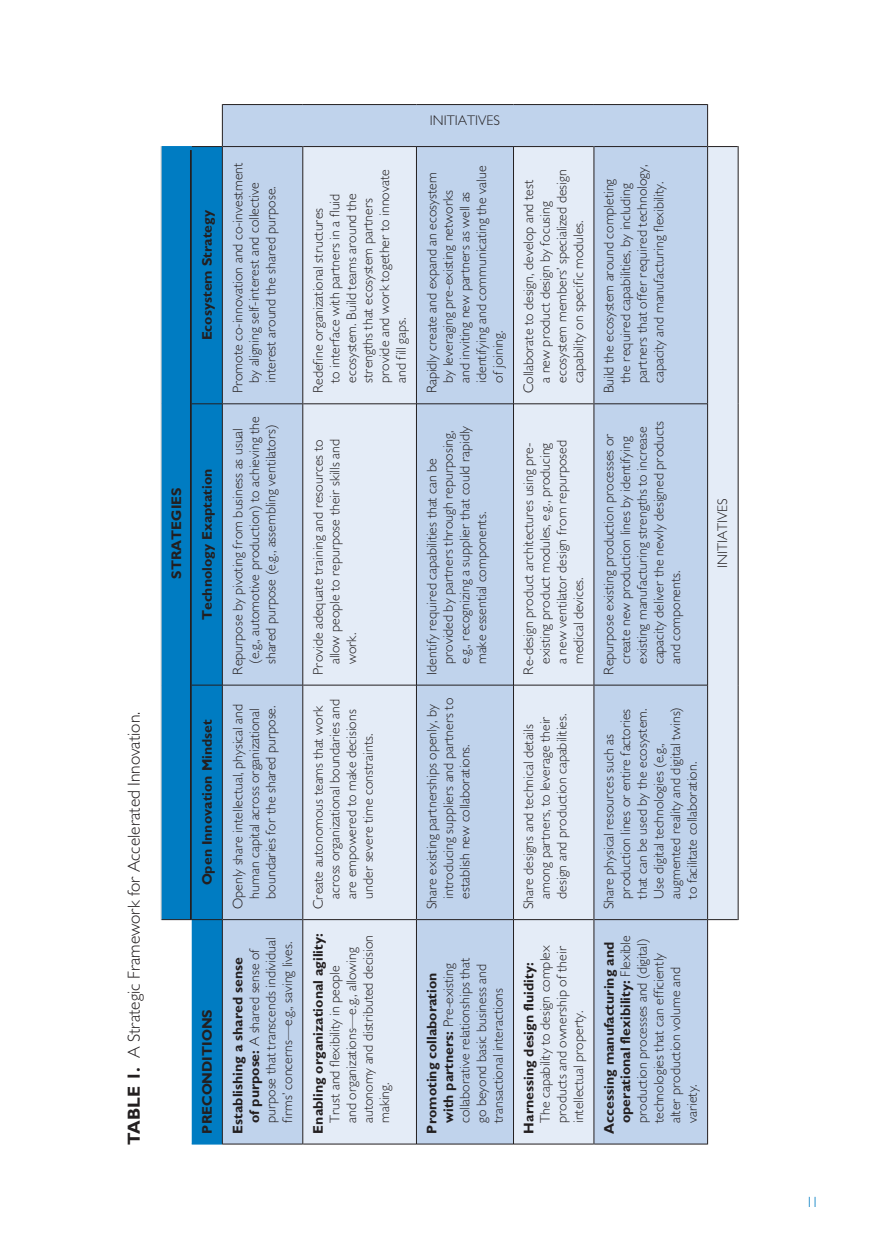
<style>
.page{position:relative;width:882px;height:1260px;background:#fff}
.page>*{position:absolute;margin:0;border:0;box-sizing:border-box;transform-origin:0 0}
.t1{font:300 17.5px "Gill Sans MT Pro";color:#231f20}
.t2{font:300 14.88px "Gill Sans MT Pro";color:#007cc2}
.t3{font:300 14px/16.6px "Gill Sans MT Pro";color:#231f20}
.t4{font:700 14px "Gill Sans MT Pro";color:#231f20}
.s1{font-weight:700}
</style>
<div class="page">
<svg style="left:161px;top:147px;width:61px;height:997px;background:#1e8bc9"></svg>
<div style="left:223px;top:105px;width:484px;height:1039px;background:#c0d3ec"></div>
<svg style="left:303px;top:147px;width:435px;height:997px;background:#d2dff0"></svg>
<hr style="left:222px;top:685px;width:1px;height:235px;background:#231f20">
<hr style="left:222px;top:404px;width:1px;height:281px;background:#231f20">
<hr style="left:222px;top:147px;width:1px;height:257px;background:#231f20">
<hr style="left:222px;top:920px;width:1px;height:224px;background:#231f20">
<hr style="left:302px;top:920px;width:1px;height:224px;background:#231f20">
<hr style="left:302px;top:685px;width:1px;height:235px;background:#231f20">
<hr style="left:302px;top:404px;width:1px;height:281px;background:#231f20">
<hr style="left:302px;top:146px;width:1px;height:258px;background:#231f20">
<hr style="left:416px;top:920px;width:1px;height:224px;background:#231f20">
<hr style="left:416px;top:685px;width:1px;height:235px;background:#231f20">
<hr style="left:416px;top:404px;width:1px;height:281px;background:#231f20">
<hr style="left:416px;top:146px;width:1px;height:258px;background:#231f20">
<hr style="left:513px;top:920px;width:1px;height:224px;background:#231f20">
<hr style="left:513px;top:685px;width:1px;height:235px;background:#231f20">
<hr style="left:513px;top:404px;width:1px;height:281px;background:#231f20">
<hr style="left:513px;top:146px;width:1px;height:258px;background:#231f20">
<hr style="left:594px;top:920px;width:1px;height:224px;background:#231f20">
<hr style="left:594px;top:685px;width:1px;height:235px;background:#231f20">
<hr style="left:594px;top:404px;width:1px;height:281px;background:#231f20">
<hr style="left:594px;top:146px;width:1px;height:258px;background:#231f20">
<hr style="left:707px;top:920px;width:1px;height:224px;background:#231f20">
<hr style="left:707px;top:685px;width:1px;height:235px;background:#231f20">
<hr style="left:707px;top:404px;width:1px;height:281px;background:#231f20">
<hr style="left:707px;top:147px;width:1px;height:257px;background:#231f20">
<hr style="left:162px;top:146px;width:30px;height:1px;background:#007cc2">
<hr style="left:192px;top:919px;width:30px;height:1px;background:#231f20">
<hr style="left:223px;top:919px;width:79px;height:1px;background:#231f20">
<hr style="left:303px;top:919px;width:113px;height:1px;background:#231f20">
<hr style="left:417px;top:919px;width:96px;height:1px;background:#231f20">
<hr style="left:514px;top:919px;width:80px;height:1px;background:#231f20">
<hr style="left:594px;top:919px;width:113px;height:1px;background:#231f20">
<hr style="left:708px;top:919px;width:30px;height:1px;background:#231f20">
<hr style="left:708px;top:146px;width:30px;height:1px;background:#231f20">
<hr style="left:738px;top:685px;width:1px;height:235px;background:#231f20">
<hr style="left:738px;top:404px;width:1px;height:281px;background:#231f20">
<hr style="left:738px;top:146px;width:1px;height:258px;background:#231f20">
<hr style="left:223px;top:685px;width:79px;height:1px;background:#231f20">
<hr style="left:303px;top:685px;width:113px;height:1px;background:#231f20">
<hr style="left:417px;top:685px;width:96px;height:1px;background:#231f20">
<hr style="left:514px;top:685px;width:80px;height:1px;background:#231f20">
<hr style="left:594px;top:685px;width:113px;height:1px;background:#231f20">
<hr style="left:192px;top:685px;width:30px;height:1px;background:#231f20">
<hr style="left:192px;top:403px;width:30px;height:1px;background:#231f20">
<hr style="left:223px;top:403px;width:79px;height:1px;background:#231f20">
<hr style="left:303px;top:403px;width:113px;height:1px;background:#231f20">
<hr style="left:417px;top:403px;width:96px;height:1px;background:#231f20">
<hr style="left:514px;top:403px;width:80px;height:1px;background:#231f20">
<hr style="left:594px;top:403px;width:113px;height:1px;background:#231f20">
<hr style="left:192px;top:146px;width:30px;height:1px;background:#231f20">
<hr style="left:192px;top:1144px;width:30px;height:1px;background:#007cc2">
<hr style="left:223px;top:1144px;width:79px;height:1px;background:#231f20">
<hr style="left:303px;top:1144px;width:113px;height:1px;background:#231f20">
<hr style="left:417px;top:1144px;width:96px;height:1px;background:#231f20">
<hr style="left:514px;top:1144px;width:80px;height:1px;background:#231f20">
<hr style="left:594px;top:1144px;width:113px;height:1px;background:#231f20">
<hr style="left:223px;top:146px;width:79px;height:1px;background:#231f20">
<hr style="left:223px;top:104px;width:80px;height:1px;background:#231f20">
<hr style="left:303px;top:146px;width:113px;height:1px;background:#231f20">
<hr style="left:303px;top:104px;width:113px;height:1px;background:#231f20">
<hr style="left:417px;top:146px;width:96px;height:1px;background:#231f20">
<hr style="left:416px;top:104px;width:98px;height:1px;background:#231f20">
<hr style="left:514px;top:146px;width:80px;height:1px;background:#231f20">
<hr style="left:514px;top:104px;width:80px;height:1px;background:#231f20">
<hr style="left:594px;top:146px;width:113px;height:1px;background:#231f20">
<hr style="left:594px;top:104px;width:113px;height:1px;background:#231f20">
<hr style="left:707px;top:104px;width:1px;height:43px;background:#231f20">
<hr style="left:222px;top:104px;width:1px;height:43px;background:#231f20">
<hr style="left:161px;top:685px;width:1px;height:235px;background:#c7c8ca">
<hr style="left:161px;top:404px;width:1px;height:281px;background:#c7c8ca">
<hr style="left:161px;top:146px;width:1px;height:258px;background:#c7c8ca">
<hr style="left:162px;top:919px;width:30px;height:1px;background:#231f20">
<hr style="left:190px;top:150px;width:2px;height:770px;background:#231f20">
<p class="t1" style="left:123px;top:1144px;width:434px;rotate:-90deg"><span class="s1">Table 1.</span> A Strategic Framework for Accelerated Innovation.</p>
<p class="t4" style="left:168px;top:579px;width:92px;rotate:-90deg">STRATEGIES</p>
<p class="t4" style="left:198px;top:340px;width:132px;rotate:-90deg">Ecosystem Strategy</p>
<p class="t4" style="left:198px;top:620px;width:153px;rotate:-90deg">Technology Exaptation</p>
<p class="t4" style="left:198px;top:885px;width:168px;rotate:-90deg">Open Innovation Mindset</p>
<p class="t4" style="left:198px;top:1134px;width:126px;rotate:-90deg">PRECONDITIONS</p>
<p class="t3" style="left:229px;top:383px;width:222px;text-indent:-10px;rotate:-90deg">Promote co-innovation and co-investment by aligning self-interest and collective interest around the shared purpose.</p>
<p class="t3" style="left:229px;top:664px;width:249px;text-indent:-10px;rotate:-90deg">Repurpose by pivoting from business as usual (e.g., automotive production) to achieving the shared purpose (e.g., assembling ventilators)</p>
<p class="t3" style="left:229px;top:899px;width:196px;text-indent:-10px;rotate:-90deg">Openly share intellectual, physical and human capital across organizational boundaries for the shared purpose.</p>
<p class="t3" style="left:229px;top:1123px;width:187px;text-indent:-10px;rotate:-90deg"><span class="s1">Establishing a shared sense<br>of purpose:</span> A shared sense of purpose that transcends individual firms’ concerns—e.g., saving lives.</p>
<p class="t3" style="left:310px;top:383px;width:215px;text-indent:-10px;rotate:-90deg">Redefine organizational structures<br>to interface with partners in a fluid ecosystem. Build teams around the strengths that ecosystem partners provide and work together to innovate and fill gaps.</p>
<p class="t3" style="left:310px;top:664px;width:226px;text-align:justify;text-indent:-10px;rotate:-90deg">Provide adequate training and resources to allow people to repurpose their skills and work.</p>
<p class="t3" style="left:310px;top:899px;width:201px;text-indent:-10px;rotate:-90deg">Create autonomous teams that work across organizational boundaries and are empowered to make decisions under severe time constraints.</p>
<p class="t4" style="left:309px;top:1134px;width:202px;rotate:-90deg">Enabling organizational agility:</p>
<p class="t3" style="left:326px;top:1123px;width:189px;rotate:-90deg">Trust and flexibility in people<br>and organizations—e.g., allowing autonomy and distributed decision making.</p>
<p class="t3" style="left:430px;top:111px;width:71px">INITIATIVES</p>
<p class="t3" style="left:423px;top:383px;width:218px;text-indent:-10px;rotate:-90deg">Rapidly create and expand an ecosystem by leveraging pre-existing networks<br>and inviting new partners as well as identifying and communicating the value of joining.</p>
<p class="t3" style="left:423px;top:664px;width:240px;text-indent:-10px;rotate:-90deg">Identify required capabilities that can be provided by partners through repurposing, e.g., recognizing a supplier that could rapidly make essential components.</p>
<p class="t3" style="left:423px;top:899px;width:202px;text-indent:-10px;rotate:-90deg">Share existing partnerships openly, by introducing suppliers and partners to establish new collaborations.</p>
<p class="t3" style="left:423px;top:1123px;width:167px;text-indent:-10px;rotate:-90deg"><span class="s1">Promoting collaboration with partners:</span> Pre-existing collaborative relationships that go beyond basic business and transactional interactions</p>
<p class="t3" style="left:520px;top:383px;width:215px;text-indent:-10px;rotate:-90deg">Collaborate to design, develop and test<br>a new product design by focusing ecosystem members’ specialized design capability on specific modules.</p>
<p class="t3" style="left:520px;top:664px;width:226px;text-indent:-10px;rotate:-90deg">Re-design product architectures using pre&shy;existing product modules, e.g., producing a new ventilator design from repurposed medical devices.</p>
<p class="t3" style="left:520px;top:899px;width:187px;text-indent:-10px;rotate:-90deg">Share designs and technical details among partners, to leverage their design and production capabilities.</p>
<p class="t3" style="left:537px;top:1123px;width:179px;text-align:justify;rotate:-90deg">The capability to design complex products and ownership of their intellectual property.</p>
<p class="t4" style="left:520px;top:1134px;width:173px;rotate:-90deg">Harnessing design fluidity:</p>
<p class="t3" style="left:600px;top:383px;width:220px;text-indent:-10px;rotate:-90deg">Build the ecosystem around completing the required capabilities, by including partners that offer required technology, capacity and manufacturing flexibility.</p>
<p class="t3" style="left:600px;top:664px;width:244px;text-indent:-10px;rotate:-90deg">Repurpose existing production processes or create new production lines by identifying existing manufacturing strengths to increase capacity deliver the newly designed products and components.</p>
<p class="t3" style="left:600px;top:899px;width:193px;text-indent:-10px;rotate:-90deg">Share physical resources such as production lines or entire factories that can be used by the ecosystem.<br>Use digital technologies (e.g., augmented reality and digital twins) to facilitate collaboration.</p>
<p class="t3" style="left:600px;top:1123px;width:189px;text-indent:-10px;rotate:-90deg"><span class="s1">Accessing manufacturing and operational flexibility:</span> Flexible production processes and (digital) technologies that can efficiently alter production volume and variety.</p>
<p class="t3" style="left:714px;top:568px;width:71px;rotate:-90deg">INITIATIVES</p>
<p class="t2" style="left:806px;top:1193px;width:15px">11</p>
</div>
